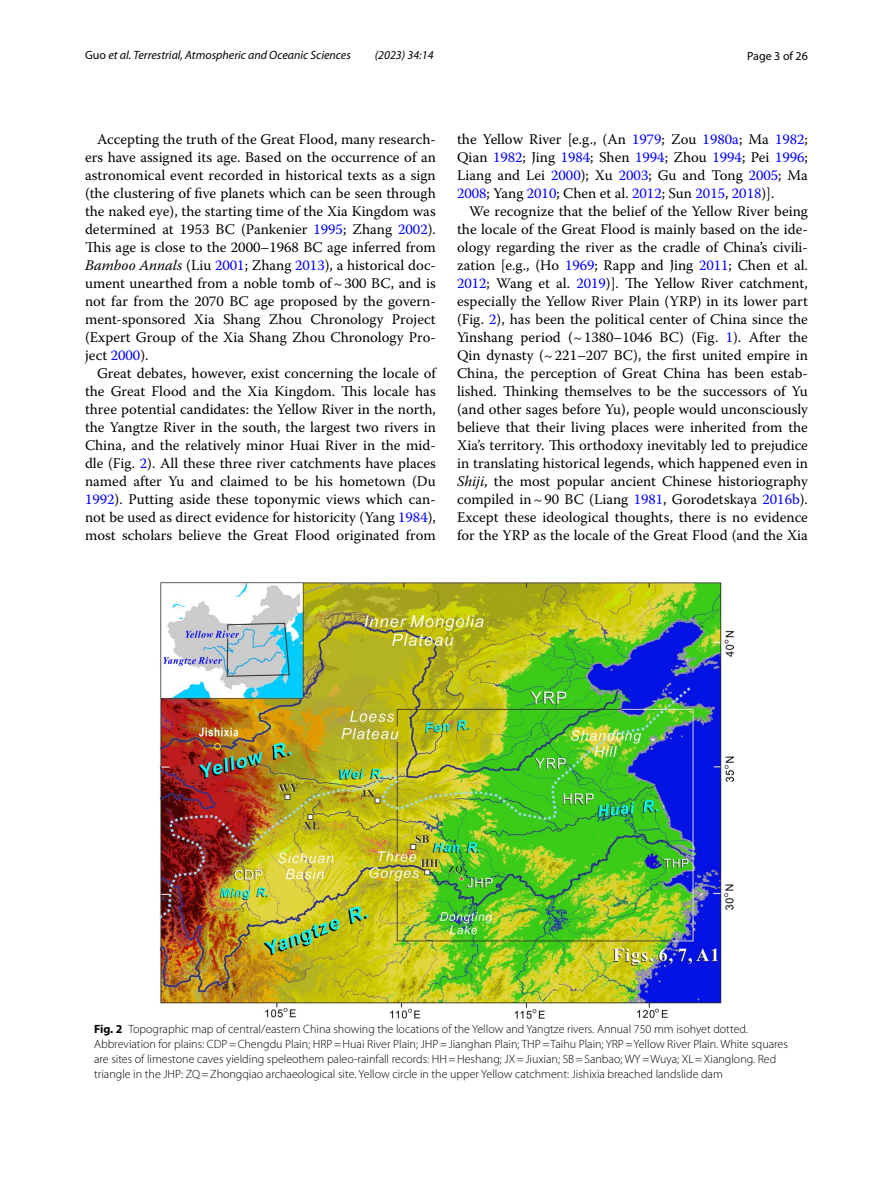
<style>
.page{position:relative;width:893px;height:1187px;background:#fff}
.page>*{position:absolute;margin:0;border:0;box-sizing:border-box;transform-origin:0 0}
.t1{font:14.7px/18px "Warnock Pro";color:#000;text-align:justify}
.t2{font:300 12px/15px "Myriad Pro";color:#000}
.t3{font:italic 12px "Myriad Pro";color:#000}
.t4{font:12px "Myriad Pro";color:#000}
.s1{font-style:normal}
.s2{color:#00f}
.s3{font-style:italic}
.s4{font-weight:700}
</style>
<div class="page">
<img style="left:159px;top:583px;width:574px;height:435px">
<p class="t3" style="left:85px;top:48px;width:267px"><span class="s1">Guo</span> et al. Terrestrial, Atmospheric and Oceanic Sciences</p>
<p class="t3" style="left:375px;top:48px;width:60px">(2023) 34:14</p>
<p class="t4" style="left:747px;top:48px;width:62px">Page 3 of 26</p>
<p class="t1" style="left:85px;top:130px;width:352px;text-indent:12px">Accepting the truth of the Great Flood, many research&shy;ers have assigned its age. Based on the occurrence of an astronomical event recorded in historical texts as a sign (the clustering of five planets which can be seen through the naked eye), the starting time of the Xia Kingdom was determined at 1953 BC (Pankenier <span class="s2">1995</span>; Zhang <span class="s2">2002</span>).<br>This age is close to the 2000–1968 BC age inferred from <span class="s3">Bamboo Annals</span> (Liu <span class="s2">2001</span>; Zhang <span class="s2">2013</span>), a historical doc&shy;ument unearthed from a noble tomb of~300 BC, and is not far from the 2070 BC age proposed by the govern&shy;ment-sponsored Xia Shang Zhou Chronology Project (Expert Group of the Xia Shang Zhou Chronology Pro&shy;ject <span class="s2">2000</span>).</p>
<p class="t1" style="left:85px;top:364px;width:352px;text-indent:12px">Great debates, however, exist concerning the locale of the Great Flood and the Xia Kingdom. This locale has three potential candidates: the Yellow River in the north, the Yangtze River in the south, the largest two rivers in China, and the relatively minor Huai River in the mid&shy;dle (Fig. <span class="s2">2</span>). All these three river catchments have places named after Yu and claimed to be his hometown (Du <span class="s2">1992</span>). Putting aside these toponymic views which can&shy;not be used as direct evidence for historicity (Yang <span class="s2">1984</span>), most scholars believe the Great Flood originated from</p>
<p class="t1" style="left:457px;top:130px;width:352px">the Yellow River [e.g., (An <span class="s2">1979</span>; Zou <span class="s2">1980a</span>; Ma <span class="s2">1982</span>; Qian <span class="s2">1982</span>; Jing <span class="s2">1984</span>; Shen <span class="s2">1994</span>; Zhou <span class="s2">1994</span>; Pei <span class="s2">1996</span>; Liang and Lei <span class="s2">2000</span>); Xu <span class="s2">2003</span>; Gu and Tong <span class="s2">2005</span>; Ma <span class="s2">2008</span>; Yang <span class="s2">2010</span>; Chen et al. <span class="s2">2012</span>; Sun <span class="s2">2015</span>, <span class="s2">2018</span>)].</p>
<p class="t1" style="left:457px;top:202px;width:352px;text-indent:12px">We recognize that the belief of the Yellow River being the locale of the Great Flood is mainly based on the ide&shy;ology regarding the river as the cradle of China’s civili&shy;zation [e.g., (Ho <span class="s2">1969</span>; Rapp and Jing <span class="s2">2011</span>; Chen et al.<br><span class="s2">2012</span>; Wang et al. <span class="s2">2019</span>)]. The Yellow River catchment, especially the Yellow River Plain (YRP) in its lower part (Fig. <span class="s2">2</span>), has been the political center of China since the Yinshang period (~1380–1046 BC) (Fig. <span class="s2">1</span>). After the Qin dynasty (~221–207 BC), the first united empire in China, the perception of Great China has been estab&shy;lished. Thinking themselves to be the successors of Yu (and other sages before Yu), people would unconsciously believe that their living places were inherited from the Xia’s territory. This orthodoxy inevitably led to prejudice in translating historical legends, which happened even in <span class="s3">Shiji</span>, the most popular ancient Chinese historiography compiled in~90 BC (Liang <span class="s2">1981</span>, Gorodetskaya <span class="s2">2016b</span>).<br>Except these ideological thoughts, there is no evidence for the YRP as the locale of the Great Flood (and the Xia</p>
<p class="t2" style="left:94px;top:1021px;width:695px"><span class="s4">Fig. 2</span> Topographic map of central/eastern China showing the locations of the Yellow and Yangtze rivers. Annual 750 mm isohyet dotted.<br>Abbreviation for plains: CDP=Chengdu Plain; HRP=Huai River Plain; JHP=Jianghan Plain; THP=Taihu Plain; YRP=Yellow River Plain. White squares are sites of limestone caves yielding speleothem paleo-rainfall records: HH=Heshang; JX=Jiuxian; SB=Sanbao; WY=Wuya; XL=Xianglong. Red triangle in the JHP: ZQ=Zhongqiao archaeological site. Yellow circle in the upper Yellow catchment: Jishixia breached landslide dam</p>
</div>
